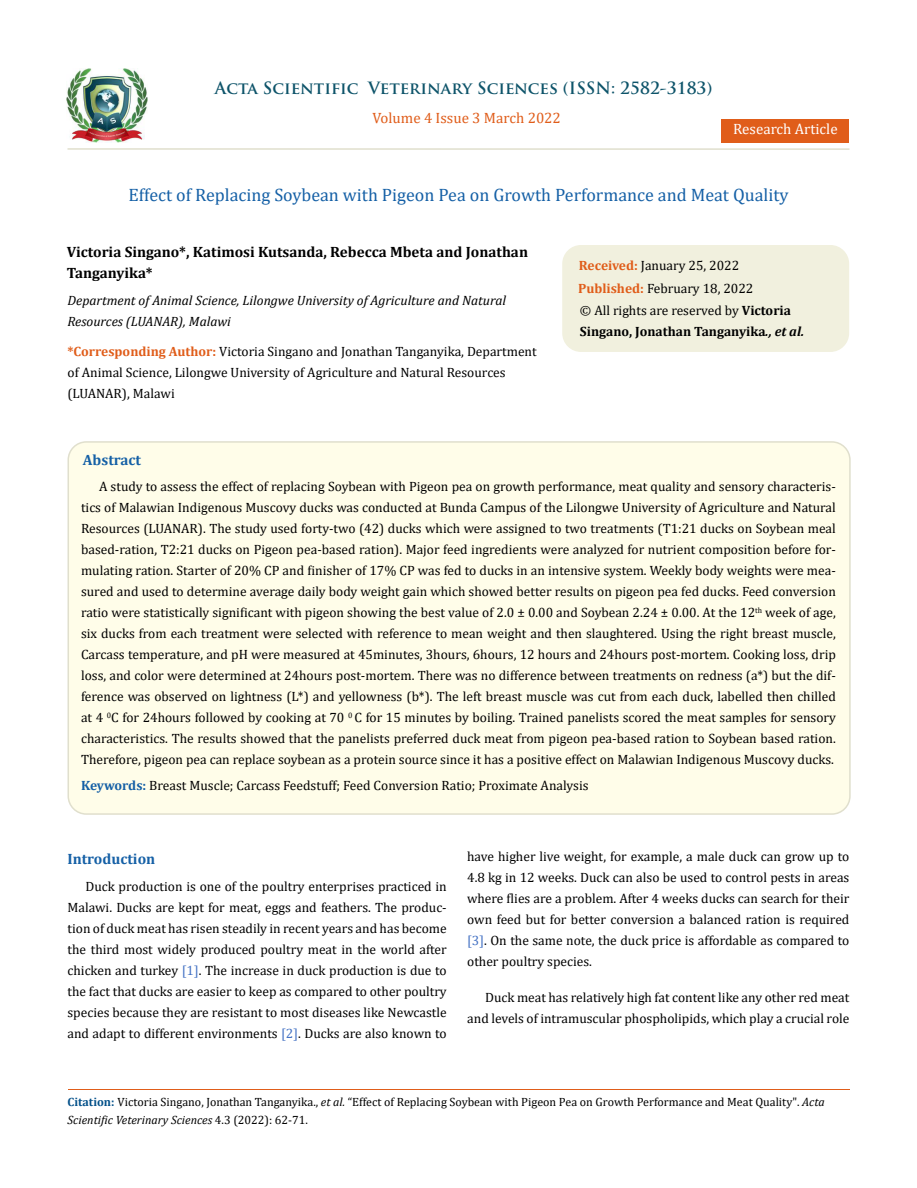
<style>
.page{position:relative;width:917px;height:1188px;background:#fff}
.page>*{position:absolute;margin:0;border:0;box-sizing:border-box;transform-origin:0 0}
.t1{font:18px "Cambria";color:#1560a6}
.t2{font:700 16.5px "Trajan Pro";color:#0e546a}
.t3{font:700 15px/21px "Cambria";color:#000}
.t4{font:15px "Cambria";color:#e05d1a}
.t5{font:700 15px "Cambria";color:#1560a6}
.t6{font:15px "Cambria";color:#fff}
.t7{font:13.5px/21px "Cambria";color:#000;text-align:justify}
.t8{font:italic 13.5px/21px "Cambria";color:#000}
.t9{font:700 13.5px/21px "Cambria";color:#000}
.t10{font:12px/18px "Cambria";color:#000}
.s1{font-weight:700;color:#e05d1a}
.s2{font-weight:400}
.s3{font-style:italic}
.s4{font-weight:700;color:#1560a6}
.s5{color:#4472c4}
.s6{font-weight:700;color:#035089}
</style>
<div class="page">
<img style="left:67px;top:68px;width:80px;height:74px">
<div style="left:721px;top:119px;width:128px;height:23px;background:#e05d1a"></div>
<div style="left:563px;top:246px;width:285px;height:105px;background:#f1f0de;border-radius:18px"></div>
<div style="left:562px;top:245px;width:287px;height:107px;border:2px solid #f1f0de;border-radius:18px"></div>
<div style="left:68px;top:442px;width:781px;height:372px;background:#fffde9;border-radius:18px"></div>
<div style="left:67px;top:441px;width:783px;height:374px;border:2px solid #e0dfcd;border-radius:18px"></div>
<hr style="left:68px;top:1090px;width:781px;height:1px;background:#e05d1a">
<hr style="left:67px;top:148px;width:782px;height:2px;background:#e0dfcd">
<p class="t2" style="left:215px;top:77px;width:499px">Acta Scientific Veterinary Sciences (ISSN: 2582-3183)</p>
<p class="t4" style="left:372px;top:109px;width:190px">Volume 4 Issue 3 March 2022</p>
<p class="t6" style="left:733px;top:120px;width:106px">Research Article</p>
<h1 class="t1" style="left:128px;top:184px;width:661px">Effect of Replacing Soybean with Pigeon Pea on Growth Performance and Meat Quality</h1>
<p class="t3" style="left:67px;top:241px;width:463px">Victoria Singano*, Katimosi Kutsanda, Rebecca Mbeta and Jonathan<br>Tanganyika*</p>
<p class="t8" style="left:67px;top:290px;width:440px">Department of Animal Science, Lilongwe University of Agriculture and Natural<br>Resources (LUANAR), Malawi</p>
<p class="t7" style="left:67px;top:340px;width:470px;text-align:left"><span class="s1">*Corresponding Author:</span> Victoria Singano and Jonathan Tanganyika, Department of Animal Science, Lilongwe University of Agriculture and Natural Resources (LUANAR), Malawi</p>
<p class="t7" style="left:578px;top:254px;width:177px;line-height:23px"><span class="s1">Received:</span> January 25, 2022<br><span class="s1">Published:</span> February 18, 2022</p>
<p class="t9" style="left:580px;top:299px;width:226px"><span class="s2">© All rights are reserved by</span> Victoria<br>Singano, Jonathan Tanganyika<span class="s3">., et al.</span></p>
<p class="t5" style="left:83px;top:450px;width:60px">Abstract</p>
<p class="t7" style="left:81px;top:476px;width:756px;text-indent:18px">A study to assess the effect of replacing Soybean with Pigeon pea on growth performance, meat quality and sensory characteris&shy;tics of Malawian Indigenous Muscovy ducks was conducted at Bunda Campus of the Lilongwe University of Agriculture and Natural Resources (LUANAR). The study used forty-two (42) ducks which were assigned to two treatments (T1:21 ducks on Soybean meal based-ration, T2:21 ducks on Pigeon pea-based ration). Major feed ingredients were analyzed for nutrient composition before for&shy;mulating ration. Starter of 20% CP and finisher of 17% CP was fed to ducks in an intensive system. Weekly body weights were mea&shy;sured and used to determine average daily body weight gain which showed better results on pigeon pea fed ducks. Feed conversion ratio were statistically significant with pigeon showing the best value of 2.0 ± 0.00 and Soybean 2.24 ± 0.00. At the 12<sup>th</sup> week of age, six ducks from each treatment were selected with reference to mean weight and then slaughtered. Using the right breast muscle, Carcass temperature, and pH were measured at 45minutes, 3hours, 6hours, 12 hours and 24hours post-mortem. Cooking loss, drip loss, and color were determined at 24hours post-mortem. There was no difference between treatments on redness (a*) but the dif&shy;ference was observed on lightness (L*) and yellowness (b*). The left breast muscle was cut from each duck, labelled then chilled at 4 <sup>0</sup>C for 24hours followed by cooking at 70 <sup>0</sup> C for 15 minutes by boiling. Trained panelists scored the meat samples for sensory characteristics. The results showed that the panelists preferred duck meat from pigeon pea-based ration to Soybean based ration.<br>Therefore, pigeon pea can replace soybean as a protein source since it has a positive effect on Malawian Indigenous Muscovy ducks.</p>
<p class="t7" style="left:81px;top:774px;width:509px"><span class="s4">Keywords:</span> Breast Muscle; Carcass Feedstuff; Feed Conversion Ratio; Proximate Analysis</p>
<p class="t5" style="left:67px;top:848px;width:89px">Introduction</p>
<p class="t7" style="left:67px;top:875px;width:381px;text-indent:18px">Duck production is one of the poultry enterprises practiced in Malawi. Ducks are kept for meat, eggs and feathers. The produc&shy;tion of duck meat has risen steadily in recent years and has become the third most widely produced poultry meat in the world after chicken and turkey <span class="s5">[1]</span>. The increase in duck production is due to the fact that ducks are easier to keep as compared to other poultry species because they are resistant to most diseases like Newcastle and adapt to different environments <span class="s5">[2]</span>. Ducks are also known to</p>
<p class="t7" style="left:467px;top:846px;width:384px">have higher live weight, for example, a male duck can grow up to 4.8 kg in 12 weeks. Duck can also be used to control pests in areas where flies are a problem. After 4 weeks ducks can search for their own feed but for better conversion a balanced ration is required <span class="s5">[3]</span>. On the same note, the duck price is affordable as compared to other poultry species.</p>
<p class="t7" style="left:467px;top:987px;width:384px;text-align:right">Duck meat has relatively high fat content like any other red meat and levels of intramuscular phospholipids, which play a crucial role</p>
<p class="t10" style="left:68px;top:1093px;width:758px"><span class="s6">Citation:</span> Victoria Singano, Jonathan Tanganyika., <span class="s3">et al.</span> “Effect of Replacing Soybean with Pigeon Pea on Growth Performance and Meat Quality". <span class="s3">Acta<br>Scientific Veterinary Sciences</span> 4.3 (2022): 62-71.</p>
</div>
